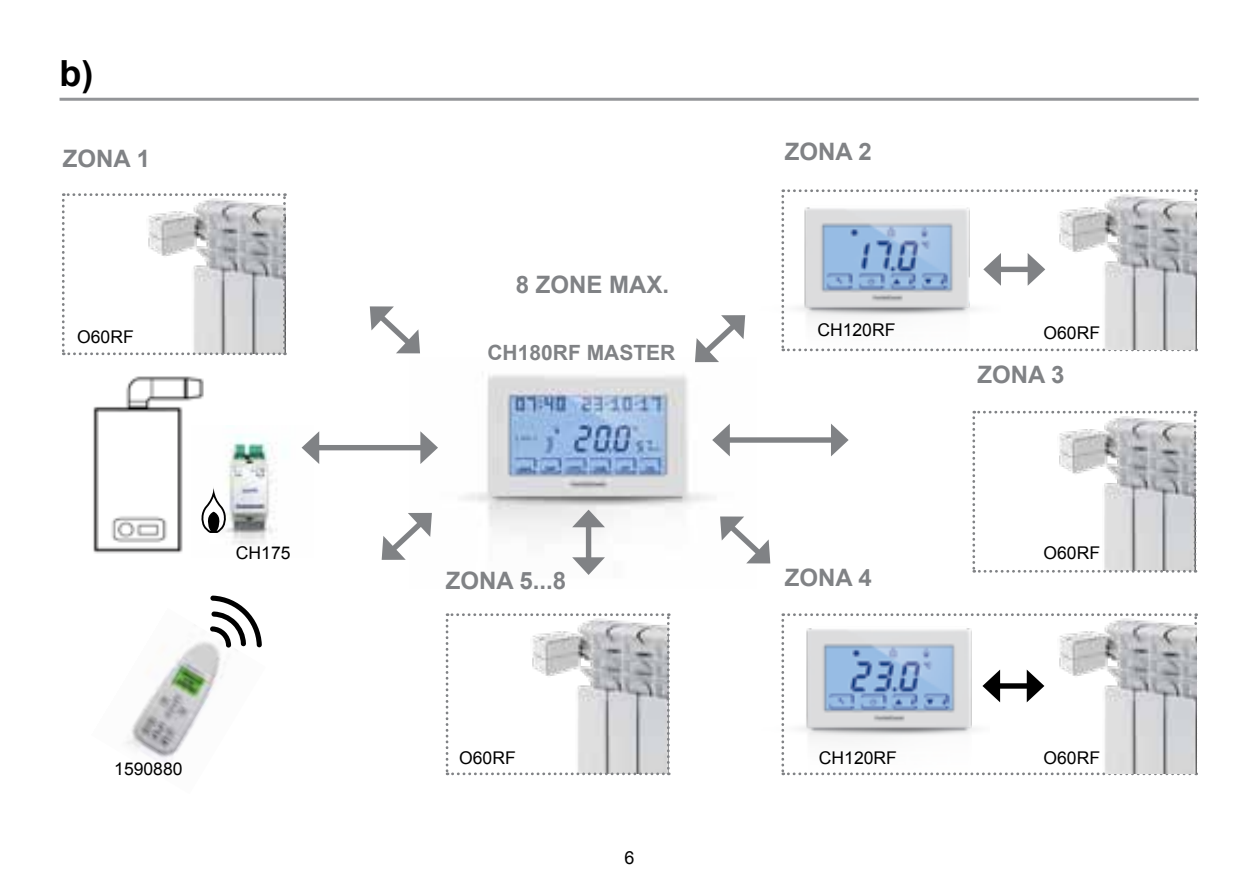
<style>
.page{position:relative;width:1259px;height:893px;background:#fff}
.page>*{position:absolute;margin:0;border:0;box-sizing:border-box;transform-origin:0 0}
.t1{font:700 36px "Arial";color:#000}
.t2{font:700 24px "Arial";color:#808285}
.t3{font:700 21px "Arial";color:#808285}
.t4{font:18px "Arial";color:#000}
.t5{font:17.4px "Arial";color:#000}
</style>
<div class="page">
<hr style="left:60px;top:98px;width:1138px;height:3px;background:#939598">
<img style="left:93px;top:376px;width:111px;height:178px">
<div style="left:106px;top:448px;width:66px;height:64px;background:#fff"></div>
<img style="left:409px;top:362px;width:347px;height:202px">
<img style="left:191px;top:425px;width:111px;height:129px">
<svg style="left:201px;top:486px;width:25px;height:47px"></svg>
<svg style="left:695px;top:315px;width:50px;height:47px"></svg>
<svg style="left:370px;top:306px;width:50px;height:47px"></svg>
<svg style="left:720px;top:516px;width:50px;height:47px"></svg>
<svg style="left:382px;top:513px;width:50px;height:47px"></svg>
<div style="left:725px;top:437px;width:110px;height:6px;background:#808285"></div>
<svg style="left:712px;top:424px;width:18px;height:32px"></svg>
<svg style="left:831px;top:424px;width:17px;height:32px"></svg>
<div style="left:314px;top:445px;width:111px;height:5px;background:#808285"></div>
<svg style="left:302px;top:431px;width:17px;height:33px"></svg>
<svg style="left:420px;top:431px;width:18px;height:33px"></svg>
<div style="left:586px;top:523px;width:5px;height:39px;background:#808285"></div>
<svg style="left:572px;top:510px;width:33px;height:17px"></svg>
<svg style="left:572px;top:557px;width:33px;height:18px"></svg>
<svg style="left:62px;top:193px;width:224px;height:162px"></svg>
<svg style="left:446px;top:613px;width:223px;height:162px"></svg>
<svg style="left:972px;top:411px;width:224px;height:162px"></svg>
<svg style="left:781px;top:613px;width:416px;height:162px"></svg>
<svg style="left:781px;top:189px;width:416px;height:162px"></svg>
<img style="left:126px;top:641px;width:99px;height:126px">
<svg style="left:210px;top:595px;width:52px;height:53px"></svg>
<h1 class="t1" style="left:60px;top:49px;width:35px">b)</h1>
<h2 class="t2" style="left:63px;top:142px;width:89px">ZONA 1</h2>
<h2 class="t2" style="left:784px;top:135px;width:89px">ZONA 2</h2>
<p class="t5" style="left:77px;top:325px;width:58px">O60RF</p>
<p class="t5" style="left:236px;top:542px;width:56px">CH175</p>
<p class="t5" style="left:114px;top:757px;width:70px">1590880</p>
<h2 class="t2" style="left:516px;top:268px;width:155px">8 ZONE MAX.</h2>
<p class="t3" style="left:487px;top:338px;width:189px">CH180RF MASTER</p>
<p class="t5" style="left:817px;top:318px;width:80px">CH120RF</p>
<h2 class="t2" style="left:446px;top:564px;width:122px">ZONA 5...8</h2>
<h2 class="t2" style="left:784px;top:561px;width:89px">ZONA 4</h2>
<p class="t5" style="left:1043px;top:321px;width:58px">O60RF</p>
<h2 class="t2" style="left:977px;top:359px;width:89px">ZONA 3</h2>
<p class="t5" style="left:1043px;top:542px;width:58px">O60RF</p>
<p class="t5" style="left:459px;top:746px;width:58px">O60RF</p>
<p class="t5" style="left:1043px;top:746px;width:58px">O60RF</p>
<p class="t5" style="left:819px;top:746px;width:80px">CH120RF</p>
<p class="t4" style="left:624px;top:846px;width:12px">6</p>
</div>
